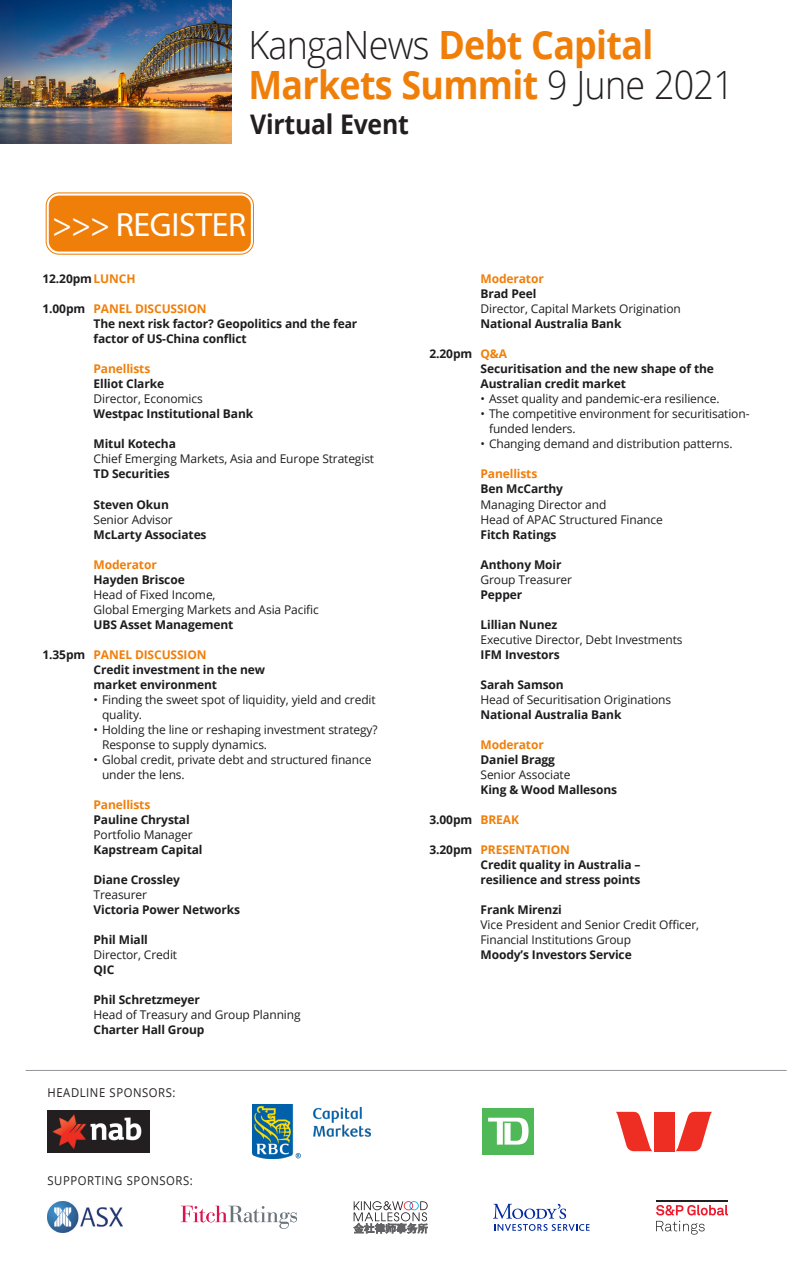
<style>
.page{position:relative;width:808px;height:1263px;background:#fff}
.page>*{position:absolute;margin:0;border:0;box-sizing:border-box;transform-origin:0 0}
.t1{font:700 39px/40.5px "Open Sans";letter-spacing:-.02em;color:#f07f0a;scale:.92 1}
.t2{font:33.75px "Myriad Pro";letter-spacing:-.01em;color:#fff}
.t3{font:700 27px "Open Sans";letter-spacing:-.01em;color:#231f20;scale:.92 1}
.t4{font:12.3px "Open Sans";letter-spacing:.05em;color:#231f20;scale:.92 1}
.KN-TextoBentonLight{font:12px/15px "Open Sans";letter-spacing:-.01em;color:#1e1c1f}
.KN-TextoBentonLight-2{font:700 12px/15px "Open Sans";letter-spacing:-.01em;color:#1e1c1f}
.KN-TextoBentonLight-3{font:700 12px "Open Sans";letter-spacing:-.01em;color:#f07f0a}
.s1{font-weight:300;color:#231f20}
.s2{color:#f07f0a}
.s3{color:#1e1c1f}
</style>
<div class="page">
<div style="left:46px;top:192px;width:208px;height:63px;background:#f07f0a;border-radius:13px"></div>
<div style="left:43px;top:189px;width:214px;height:69px;border:2px solid #fff;border-radius:15px"></div>
<div style="left:47px;top:193px;width:206px;height:61px;border:2px solid #fff;border-radius:11px"></div>
<img style="left:0;top:0;width:232px;height:143px">
<img style="left:48px;top:1202px;width:74px;height:31px">
<svg style="left:354px;top:1201px;width:74px;height:33px"></svg>
<svg style="left:656px;top:1204px;width:72px;height:30px"></svg>
<hr style="left:656px;top:1200px;width:72px;height:2px;background:#231f20">
<svg style="left:493px;top:1204px;width:97px;height:27px"></svg>
<svg style="left:181px;top:1206px;width:116px;height:23px"></svg>
<hr style="left:26px;top:1070px;width:761px;height:1px;background:#939598">
<div style="left:483px;top:1108px;width:51px;height:46px;background:#4fb957"></div>
<svg style="left:488px;top:1118px;width:40px;height:26px"></svg>
<img style="left:48px;top:1111px;width:101px;height:41px">
<svg style="left:616px;top:1112px;width:36px;height:39px"></svg>
<svg style="left:676px;top:1112px;width:36px;height:39px"></svg>
<div style="left:654px;top:1112px;width:20px;height:39px;background:#ee2e22"></div>
<img style="left:253px;top:1105px;width:117px;height:53px">
<p class="t1" style="left:248px;top:23px;width:529px"><span class="s1">KangaNews</span> Debt Capital<br>Markets Summit <span class="s1">9 June 2021</span></p>
<p class="t3" style="left:250px;top:106px;width:174px">Virtual Event</p>
<p class="t2" style="left:52px;top:204px;width:196px">&gt;&gt;&gt; REGISTER</p>
<p class="KN-TextoBentonLight-2" style="left:43px;top:271px;width:94px">12.20pm<span class="s2">LUNCH</span></p>
<p class="KN-TextoBentonLight-3" style="left:43px;top:301px;width:166px"><span class="s3">1.00pm</span> PANEL DISCUSSION</p>
<p class="KN-TextoBentonLight-2" style="left:94px;top:316px;width:265px">The next risk factor? Geopolitics and the fear factor of US-China conflict</p>
<p class="KN-TextoBentonLight-3" style="left:94px;top:361px;width:58px">Panellists</p>
<p class="KN-TextoBentonLight-2" style="left:94px;top:376px;width:72px">Elliot Clarke</p>
<p class="KN-TextoBentonLight" style="left:94px;top:391px;width:111px">Director, Economics</p>
<p class="KN-TextoBentonLight-2" style="left:94px;top:406px;width:161px">Westpac Institutional Bank</p>
<p class="KN-TextoBentonLight-2" style="left:94px;top:436px;width:84px">Mitul Kotecha</p>
<p class="KN-TextoBentonLight" style="left:94px;top:451px;width:282px">Chief Emerging Markets, Asia and Europe Strategist</p>
<p class="KN-TextoBentonLight-2" style="left:94px;top:466px;width:78px">TD Securities</p>
<p class="KN-TextoBentonLight-2" style="left:94px;top:496px;width:77px">Steven Okun</p>
<p class="KN-TextoBentonLight" style="left:94px;top:511px;width:81px">Senior Advisor</p>
<p class="KN-TextoBentonLight-2" style="left:94px;top:526px;width:115px">McLarty Associates</p>
<p class="KN-TextoBentonLight-3" style="left:94px;top:556px;width:65px">Moderator</p>
<p class="KN-TextoBentonLight-2" style="left:94px;top:571px;width:93px">Hayden Briscoe</p>
<p class="KN-TextoBentonLight" style="left:94px;top:586px;width:124px">Head of Fixed Income,</p>
<p class="KN-TextoBentonLight" style="left:94px;top:601px;width:227px">Global Emerging Markets and Asia Pacific</p>
<p class="KN-TextoBentonLight-2" style="left:94px;top:616px;width:141px">UBS Asset Management</p>
<p class="KN-TextoBentonLight-3" style="left:43px;top:646px;width:166px"><span class="s3">1.35pm</span> PANEL DISCUSSION</p>
<p class="KN-TextoBentonLight-2" style="left:94px;top:661px;width:173px">Credit investment in the new</p>
<p class="KN-TextoBentonLight-2" style="left:94px;top:676px;width:125px">market environment</p>
<p class="KN-TextoBentonLight" style="left:102px;top:691px;width:275px;text-indent:-9px">• Finding the sweet spot of liquidity, yield and credit quality.</p>
<p class="KN-TextoBentonLight" style="left:102px;top:721px;width:277px;text-indent:-9px">• Holding the line or reshaping investment strategy?<br>Response to supply dynamics.</p>
<p class="KN-TextoBentonLight" style="left:102px;top:751px;width:271px;text-indent:-9px">• Global credit, private debt and structured finance under the lens.</p>
<p class="KN-TextoBentonLight-3" style="left:94px;top:796px;width:58px">Panellists</p>
<p class="KN-TextoBentonLight-2" style="left:94px;top:811px;width:98px">Pauline Chrystal</p>
<p class="KN-TextoBentonLight" style="left:94px;top:826px;width:101px">Portfolio Manager</p>
<p class="KN-TextoBentonLight-2" style="left:94px;top:841px;width:111px">Kapstream Capital</p>
<p class="KN-TextoBentonLight-2" style="left:94px;top:871px;width:88px">Diane Crossley</p>
<p class="KN-TextoBentonLight" style="left:94px;top:886px;width:55px">Treasurer</p>
<p class="KN-TextoBentonLight-2" style="left:94px;top:901px;width:148px">Victoria Power Networks</p>
<p class="KN-TextoBentonLight-2" style="left:94px;top:931px;width:56px">Phil Miall</p>
<p class="KN-TextoBentonLight" style="left:94px;top:946px;width:85px">Director, Credit</p>
<p class="KN-TextoBentonLight-2" style="left:94px;top:961px;width:22px">QIC</p>
<p class="KN-TextoBentonLight-2" style="left:94px;top:991px;width:108px">Phil Schretzmeyer</p>
<p class="KN-TextoBentonLight" style="left:94px;top:1006px;width:209px">Head of Treasury and Group Planning</p>
<p class="KN-TextoBentonLight-2" style="left:94px;top:1021px;width:112px">Charter Hall Group</p>
<p class="t4" style="left:48px;top:1084px;width:141px">HEADLINE SPONSORS:</p>
<p class="t4" style="left:48px;top:1171px;width:159px">SUPPORTING SPONSORS:</p>
<p class="KN-TextoBentonLight-3" style="left:480px;top:271px;width:65px">Moderator</p>
<p class="KN-TextoBentonLight-2" style="left:480px;top:286px;width:57px">Brad Peel</p>
<p class="KN-TextoBentonLight" style="left:480px;top:301px;width:202px">Director, Capital Markets Origination</p>
<p class="KN-TextoBentonLight-2" style="left:480px;top:316px;width:142px">National Australia Bank</p>
<p class="KN-TextoBentonLight-2" style="left:429px;top:346px;width:79px">2.20pm <span class="s2">Q&amp;A</span></p>
<p class="KN-TextoBentonLight-2" style="left:480px;top:361px;width:235px">Securitisation and the new shape of the<br>Australian credit market</p>
<p class="KN-TextoBentonLight" style="left:480px;top:391px;width:240px">• Asset quality and pandemic-era resilience.</p>
<p class="KN-TextoBentonLight" style="left:489px;top:406px;width:262px;text-indent:-9px">• The competitive environment for securitisation&shy;funded lenders.</p>
<p class="KN-TextoBentonLight" style="left:480px;top:436px;width:253px">• Changing demand and distribution patterns.</p>
<p class="KN-TextoBentonLight-3" style="left:480px;top:466px;width:58px">Panellists</p>
<p class="KN-TextoBentonLight-2" style="left:480px;top:481px;width:84px">Ben McCarthy</p>
<p class="KN-TextoBentonLight" style="left:480px;top:496px;width:127px">Managing Director and</p>
<p class="KN-TextoBentonLight" style="left:480px;top:511px;width:184px">Head of APAC Structured Finance</p>
<p class="KN-TextoBentonLight-2" style="left:480px;top:526px;width:77px">Fitch Ratings</p>
<p class="KN-TextoBentonLight-2" style="left:480px;top:556px;width:83px">Anthony Moir</p>
<p class="KN-TextoBentonLight" style="left:480px;top:571px;width:93px">Group Treasurer</p>
<p class="KN-TextoBentonLight-2" style="left:480px;top:586px;width:43px">Pepper</p>
<p class="KN-TextoBentonLight-2" style="left:480px;top:616px;width:78px">Lillian Nunez</p>
<p class="KN-TextoBentonLight" style="left:480px;top:631px;width:204px">Executive Director, Debt Investments</p>
<p class="KN-TextoBentonLight-2" style="left:480px;top:646px;width:81px">IFM Investors</p>
<p class="KN-TextoBentonLight-2" style="left:480px;top:676px;width:85px">Sarah Samson</p>
<p class="KN-TextoBentonLight" style="left:480px;top:691px;width:192px">Head of Securitisation Originations</p>
<p class="KN-TextoBentonLight-2" style="left:480px;top:706px;width:142px">National Australia Bank</p>
<p class="KN-TextoBentonLight-3" style="left:480px;top:736px;width:65px">Moderator</p>
<p class="KN-TextoBentonLight-2" style="left:480px;top:751px;width:76px">Daniel Bragg</p>
<p class="KN-TextoBentonLight" style="left:480px;top:766px;width:91px">Senior Associate</p>
<p class="KN-TextoBentonLight-2" style="left:480px;top:781px;width:138px">King &amp; Wood Mallesons</p>
<p class="KN-TextoBentonLight-2" style="left:429px;top:811px;width:91px">3.00pm <span class="s2">BREAK</span></p>
<p class="KN-TextoBentonLight-3" style="left:429px;top:841px;width:142px"><span class="s3">3.20pm</span> PRESENTATION</p>
<p class="KN-TextoBentonLight-2" style="left:480px;top:856px;width:161px">Credit quality in Australia –</p>
<p class="KN-TextoBentonLight-2" style="left:480px;top:871px;width:161px">resilience and stress points</p>
<p class="KN-TextoBentonLight-2" style="left:480px;top:901px;width:83px">Frank Mirenzi</p>
<p class="KN-TextoBentonLight" style="left:480px;top:916px;width:220px">Vice President and Senior Credit Officer,</p>
<p class="KN-TextoBentonLight" style="left:480px;top:931px;width:152px">Financial Institutions Group</p>
<p class="KN-TextoBentonLight-2" style="left:480px;top:946px;width:153px">Moody’s Investors Service</p>
</div>
